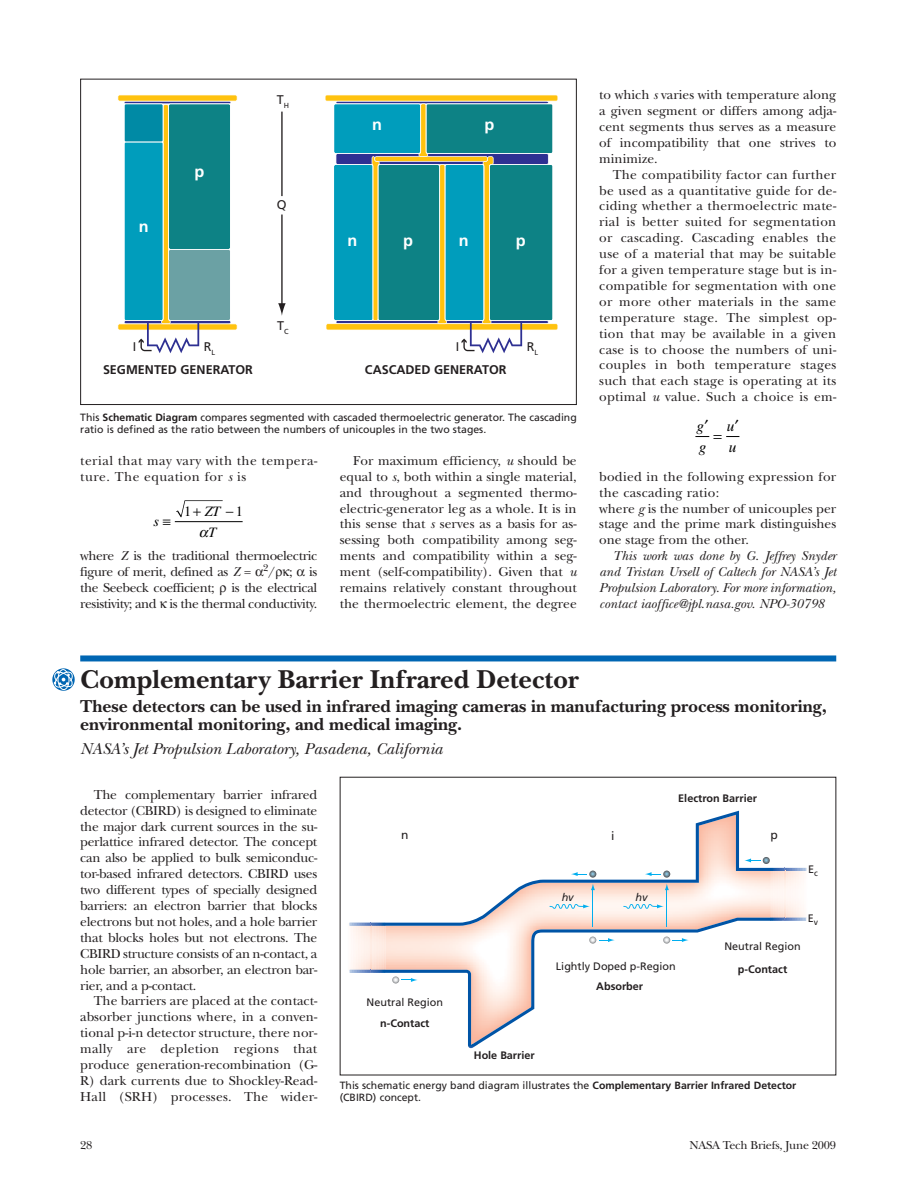
<style>
.page{position:relative;width:918px;height:1188px;background:#fff}
.page>*{position:absolute;margin:0;border:0;box-sizing:border-box;transform-origin:0 0}
.t1{font:700 27px "New Baskerville";color:#231f20}
.t2{font:700 18px/18px "New Baskerville";color:#231f20}
.t3{font:italic 16.5px "New Baskerville";color:#231f20}
.t4{font:700 16.2px "Frutiger";color:#fff}
.t5{font:italic 15.3px/21.9px "Times";color:#000}
.t6{font:italic 14.4px/20.5px "Times";color:#000}
.t7{font:14.4px "Times";color:#000}
.t8{font:13.5px/15.9px "New Baskerville";color:#231f20;text-align:justify}
.t9{font:italic 13.5px/15.9px "New Baskerville";color:#231f20;text-align:justify}
.t10{font:13.5px/15.9px "New Baskerville";letter-spacing:.035em;color:#231f20}
.t11{font:700 12.6px "Frutiger";color:#231f20}
.t12{font:12.6px "Frutiger";color:#231f20}
.t13{font:12.15px "Frutiger";color:#231f20}
.t14{font:12px "New Baskerville";letter-spacing:-.015em;color:#231f20}
.t15{font:700 10.8px "Frutiger";color:#231f20}
.t16{font:10.8px "Frutiger";color:#231f20}
.t17{font:italic 10.8px "Frutiger";color:#231f20}
.t18{font:10.5px/12px "Frutiger";color:#231f20}
.s1{font-weight:700}
.s2{font-style:italic}
.s3{font-style:normal}
</style>
<div class="page">
<svg style="left:118px;top:95px;width:119px;height:258px"></svg>
<svg style="left:325px;top:95px;width:233px;height:258px;background:#4da2a0"></svg>
<svg style="left:281px;top:112px;width:2px;height:84px"></svg>
<svg style="left:278px;top:215px;width:8px;height:101px"></svg>
<div style="left:80px;top:79px;width:497px;height:326px;border:1px solid #231f20"></div>
<hr style="left:175px;top:521px;width:68px;height:1px;background:#000">
<div style="left:80px;top:655px;width:756px;height:6px;background:#0066b3"></div>
<svg style="left:52px;top:668px;width:23px;height:23px"></svg>
<img style="left:784px;top:871px;width:1px;height:47px">
<svg style="left:350px;top:970px;width:26px;height:3px"></svg>
<svg style="left:779px;top:918px;width:28px;height:3px"></svg>
<svg style="left:591px;top:810px;width:153px;height:61px"></svg>
<img style="left:478px;top:871px;width:293px;height:47px">
<svg style="left:349px;top:923px;width:35px;height:3px"></svg>
<svg style="left:384px;top:918px;width:387px;height:127px"></svg>
<svg style="left:589px;top:937px;width:26px;height:7px"></svg>
<hr style="left:592px;top:889px;width:1px;height:38px;background:#00aeef">
<svg style="left:571px;top:871px;width:25px;height:19px"></svg>
<svg style="left:550px;top:904px;width:40px;height:5px"></svg>
<svg style="left:623px;top:904px;width:41px;height:5px"></svg>
<svg style="left:744px;top:857px;width:63px;height:14px"></svg>
<svg style="left:663px;top:937px;width:26px;height:7px"></svg>
<hr style="left:666px;top:889px;width:1px;height:38px;background:#00aeef">
<svg style="left:645px;top:871px;width:25px;height:19px"></svg>
<svg style="left:392px;top:976px;width:26px;height:7px"></svg>
<svg style="left:695px;top:436px;width:44px;height:1px"></svg>
<svg style="left:176px;top:500px;width:47px;height:17px"></svg>
<p class="t4" style="left:139px;top:220px;width:11px">n</p>
<p class="t4" style="left:195px;top:165px;width:11px">p</p>
<p class="t12" style="left:277px;top:95px;width:14px">T<sub>H</sub></p>
<p class="t12" style="left:277px;top:200px;width:11px">Q</p>
<p class="t12" style="left:133px;top:341px;width:5px">I</p>
<p class="t12" style="left:204px;top:341px;width:13px">R<sub>L</sub></p>
<p class="t11" style="left:103px;top:364px;width:151px">SEGMENTED GENERATOR</p>
<p class="t12" style="left:277px;top:320px;width:13px">T<sub>C</sub></p>
<p class="t4" style="left:372px;top:118px;width:11px">n</p>
<p class="t4" style="left:485px;top:118px;width:11px">p</p>
<p class="t4" style="left:348px;top:234px;width:11px">n</p>
<p class="t4" style="left:403px;top:234px;width:11px">p</p>
<p class="t4" style="left:459px;top:234px;width:11px">n</p>
<p class="t4" style="left:516px;top:234px;width:11px">p</p>
<p class="t12" style="left:456px;top:341px;width:5px">I</p>
<p class="t12" style="left:527px;top:341px;width:13px">R<sub>L</sub></p>
<p class="t11" style="left:365px;top:364px;width:143px">CASCADED GENERATOR</p>
<p class="t18" style="left:80px;top:413px;width:498px">This <span class="s1">Schematic Diagram</span> compares segmented with cascaded thermoelectric generator. The cascading ratio is defined as the ratio between the numbers of unicouples in the two stages.</p>
<p class="t10" style="left:80px;top:454px;width:239px">terial that may vary with the tempera&shy;ture. The equation for <span class="s2">s</span> is</p>
<p class="t6" style="left:154px;top:512px;width:19px">s ≡</p>
<p class="t7" style="left:184px;top:506px;width:9px">1</p>
<p class="t6" style="left:205px;top:502px;width:40px">ZT −<span class="s3">1<br></span>T</p>
<p class="t8" style="left:80px;top:550px;width:239px">where <span class="s2">Z</span> is the traditional thermoelectric figure of merit, defined as <span class="s2">Z</span> = <sup>2</sup>/ ; is the Seebeck coefficient; is the electrical resistivity; and is the thermal conductivity.</p>
<p class="t8" style="left:340px;top:454px;width:239px;text-indent:14px">For maximum efficiency, <span class="s2">u</span> should be equal to <span class="s2">s</span>, both within a single material, and throughout a segmented thermo&shy;electric-generator leg as a whole. It is in this sense that <span class="s2">s</span> serves as a basis for as&shy;sessing both compatibility among seg&shy;ments and compatibility within a seg&shy;ment (self-compatibility). Given that <span class="s2">u </span>remains relatively constant throughout the thermoelectric element, the degree</p>
<p class="t8" style="left:599px;top:88px;width:239px">to which <span class="s2">s</span> varies with temperature along a given segment or differs among adja&shy;cent segments thus serves as a measure of incompatibility that one strives to minimize.</p>
<p class="t8" style="left:599px;top:168px;width:239px;text-indent:14px">The compatibility factor can further be used as a quantitative guide for de&shy;ciding whether a thermoelectric mate&shy;rial is better suited for segmentation or cascading. Cascading enables the use of a material that may be suitable for a given temperature stage but is in&shy;compatible for segmentation with one or more other materials in the same temperature stage. The simplest op&shy;tion that may be available in a given case is to choose the numbers of uni&shy;couples in both temperature stages such that each stage is operating at its optimal <span class="s2">u</span> value. Such a choice is em-</p>
<p class="t5" style="left:697px;top:416px;width:11px">g g</p>
<p class="t5" style="left:727px;top:416px;width:11px">u u</p>
<p class="t8" style="left:599px;top:470px;width:239px;text-align:left">bodied in the following expression for the cascading ratio:<br>where <span class="s2">g</span> is the number of unicouples per stage and the prime mark distinguishes one stage from the other.</p>
<p class="t9" style="left:599px;top:550px;width:239px;text-indent:14px">This work was done by G. Jeffrey Snyder and Tristan Ursell of Caltech for NASA’s Jet Propulsion Laboratory. For more information, contact iaoffice@jpl.nasa.gov. NPO-30798</p>
<h1 class="t1" style="left:80px;top:670px;width:500px">Complementary Barrier Infrared Detector</h1>
<h2 class="t2" style="left:80px;top:700px;width:748px">These detectors can be used in infrared imaging cameras in manufacturing process monitoring, environmental monitoring, and medical imaging.</h2>
<p class="t3" style="left:80px;top:743px;width:364px">NASA’s Jet Propulsion Laboratory, Pasadena, California</p>
<p class="t8" style="left:80px;top:788px;width:239px;text-indent:14px">The complementary barrier infrared detector (CBIRD) is designed to eliminate the major dark current sources in the su&shy;perlattice infrared detector. The concept can also be applied to bulk semiconduc&shy;tor-based infrared detectors. CBIRD uses two different types of specially designed barriers: an electron barrier that blocks electrons but not holes, and a hole barrier that blocks holes but not electrons. The CBIRD structure consists of an n-contact, a hole barrier, an absorber, an electron bar&shy;rier, and a p-contact.</p>
<p class="t8" style="left:80px;top:995px;width:239px;text-indent:14px">The barriers are placed at the contact&shy;absorber junctions where, in a conven&shy;tional p-i-n detector structure, there nor&shy;mally are depletion regions that produce generation-recombination (G-R) dark currents due to Shockley-Read-Hall (SRH) processes. The wider-</p>
<p class="t15" style="left:678px;top:794px;width:80px">Electron Barrier</p>
<p class="t13" style="left:611px;top:831px;width:5px">i</p>
<p class="t13" style="left:770px;top:830px;width:9px">p</p>
<p class="t13" style="left:401px;top:830px;width:9px">n</p>
<p class="t16" style="left:808px;top:865px;width:11px">E<sub>c</sub></p>
<p class="t16" style="left:808px;top:914px;width:12px">E<sub>v</sub></p>
<p class="t17" style="left:562px;top:893px;width:14px">hv</p>
<p class="t17" style="left:636px;top:893px;width:14px">hv</p>
<p class="t16" style="left:724px;top:942px;width:78px">Neutral Region</p>
<p class="t16" style="left:556px;top:962px;width:121px">Lightly Doped p-Region</p>
<p class="t15" style="left:596px;top:982px;width:48px">Absorber</p>
<p class="t15" style="left:738px;top:965px;width:51px">p-Contact</p>
<p class="t16" style="left:367px;top:997px;width:78px">Neutral Region</p>
<p class="t15" style="left:380px;top:1019px;width:51px">n-Contact</p>
<p class="t15" style="left:474px;top:1051px;width:62px">Hole Barrier</p>
<p class="t18" style="left:340px;top:1080px;width:458px">This schematic energy band diagram illustrates the <span class="s1">Complementary Barrier Infrared Detector </span>(CBIRD) concept.</p>
<p class="t14" style="left:80px;top:1140px;width:14px">28</p>
<p class="t14" style="left:690px;top:1140px;width:148px">NASA Tech Briefs, June 2009</p>
</div>
